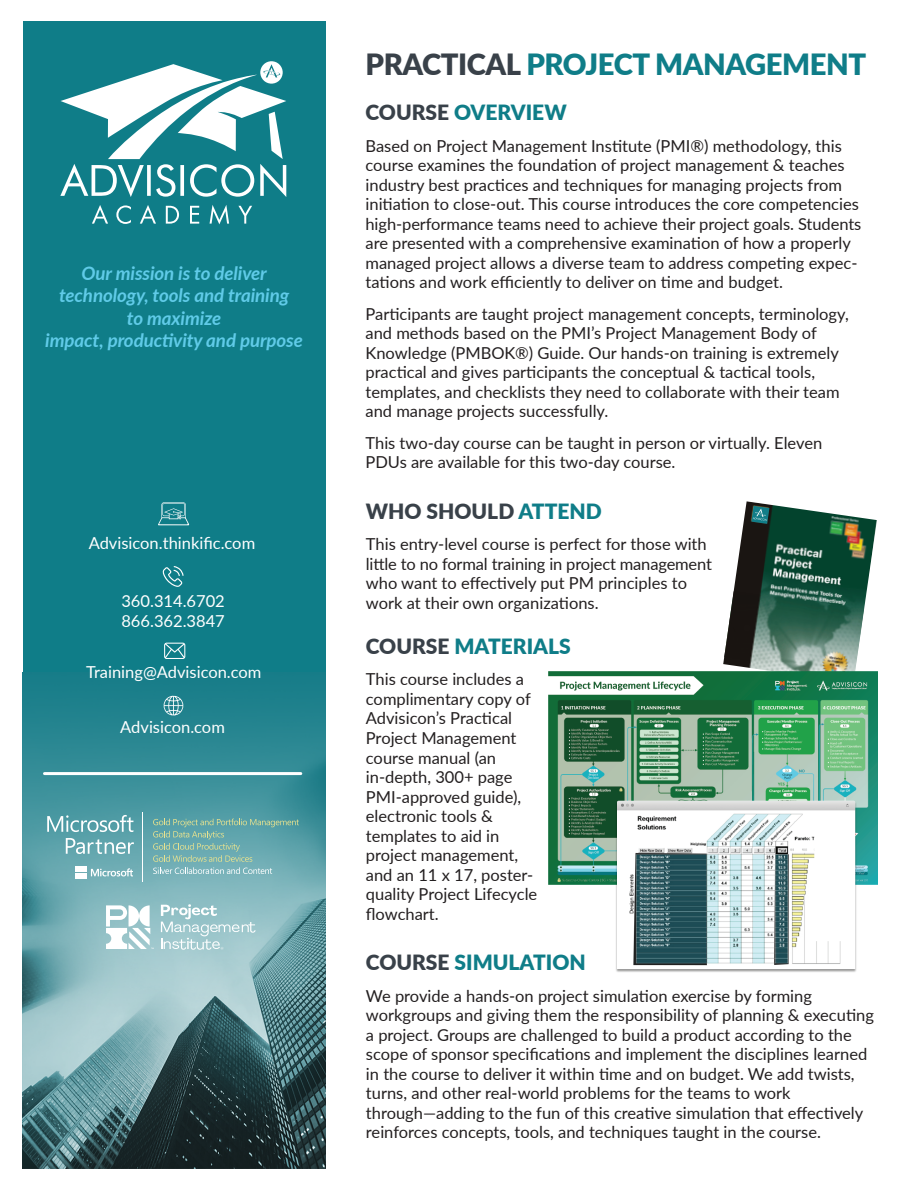
<style>
.page{position:relative;width:918px;height:1188px;background:#fff}
.page>*{position:absolute;margin:0;border:0;box-sizing:border-box;transform-origin:0 0}
.t1{font:900 29.25px "Lato";letter-spacing:-.015em;color:#0f7d88}
.t2{font:900 21px "Lato";color:#0f7d88}
.t3{font:900 21px "Lato";color:#394149}
.t4{font:italic 700 18.75px/22.5px "Lato";letter-spacing:-.005em;color:#60cbe8;text-align:center}
.t5{font:16.5px/19.5px "Lato";color:#231f20}
.t6{font:16.5px/19.8px "Lato";color:#fff}
.s1{color:#394149}
.s2{color:#0f7d88}
</style>
<div class="page">
<div style="left:23px;top:21px;width:303px;height:1147px;background:#0f7d88"></div>
<img style="left:23px;top:686px;width:303px;height:482px">
<hr style="left:44px;top:772px;width:257px;height:3px;background:#fff">
<svg style="left:164px;top:643px;width:21px;height:16px"></svg>
<svg style="left:163px;top:695px;width:21px;height:22px"></svg>
<svg style="left:163px;top:566px;width:21px;height:21px"></svg>
<svg style="left:158px;top:502px;width:31px;height:23px"></svg>
<svg style="left:47px;top:815px;width:86px;height:17px"></svg>
<svg style="left:66px;top:838px;width:68px;height:16px"></svg>
<hr style="left:142px;top:812px;width:1px;height:70px;background:#fff">
<svg style="left:153px;top:819px;width:146px;height:55px;background:#75afae"></svg>
<svg style="left:75px;top:866px;width:58px;height:13px"></svg>
<svg style="left:260px;top:61px;width:23px;height:23px"></svg>
<svg style="left:60px;top:64px;width:226px;height:133px"></svg>
<svg style="left:92px;top:205px;width:16px;height:19px"></svg>
<svg style="left:116px;top:205px;width:15px;height:19px"></svg>
<svg style="left:140px;top:205px;width:16px;height:19px"></svg>
<svg style="left:166px;top:206px;width:13px;height:18px"></svg>
<svg style="left:190px;top:206px;width:9px;height:18px"></svg>
<svg style="left:210px;top:205px;width:19px;height:19px"></svg>
<svg style="left:238px;top:206px;width:14px;height:18px"></svg>
<svg style="left:106px;top:905px;width:48px;height:44px;background:#cee3e5"></svg>
<svg style="left:161px;top:904px;width:95px;height:46px;background:#abced3"></svg>
<img style="left:733px;top:501px;width:144px;height:109px">
<img style="left:723px;top:591px;width:141px;height:80px">
<svg style="left:751px;top:506px;width:18px;height:18px"></svg>
<img style="left:548px;top:671px;width:329px;height:214px">
<img style="left:614px;top:800px;width:245px;height:172px">
<img style="left:617px;top:801px;width:239px;height:167px">
<img style="left:624px;top:812px;width:227px;height:154px">
<p class="t4" style="left:45px;top:261px;width:259px">Our mission is to deliver technology, tools and training<br>to maximize<br>impact, productivity and purpose</p>
<p class="t6" style="left:89px;top:532px;width:168px">Advisicon.thinkific.com</p>
<p class="t6" style="left:121px;top:590px;width:105px">360.314.6702<br>866.362.3847</p>
<p class="t6" style="left:86px;top:661px;width:177px">Training@Advisicon.com</p>
<p class="t6" style="left:120px;top:717px;width:106px">Advisicon.com</p>
<h1 class="t1" style="left:366px;top:43px;width:502px"><span class="s1">PRACTICAL</span> PROJECT MANAGEMENT</h1>
<p class="t2" style="left:366px;top:97px;width:203px"><span class="s1">COURSE</span> OVERVIEW</p>
<p class="t5" style="left:366px;top:135px;width:497px">Based on Project Management Institute (PMI®) methodology, this course examines the foundation of project management &amp; teaches industry best practices and techniques for managing projects from initiation to close-out. This course introduces the core competencies high-performance teams need to achieve their project goals. Students are presented with a comprehensive examination of how a properly managed project allows a diverse team to address competing expec&shy;tations and work efficiently to deliver on time and budget.</p>
<p class="t5" style="left:366px;top:303px;width:485px">Participants are taught project management concepts, terminology, and methods based on the PMI’s Project Management Body of Knowledge (PMBOK®) Guide. Our hands-on training is extremely practical and gives participants the conceptual &amp; tactical tools, templates, and checklists they need to collaborate with their team and manage projects successfully.</p>
<p class="t5" style="left:366px;top:432px;width:458px">This two-day course can be taught in person or virtually. Eleven<br>PDUs are available for this two-day course.</p>
<p class="t3" style="left:366px;top:496px;width:237px">WHO SHOULD <span class="s2">ATTEND</span></p>
<p class="t5" style="left:366px;top:534px;width:348px">This entry-level course is perfect for those with little to no formal training in project management who want to effectively put PM principles to work at their own organizations.</p>
<p class="t2" style="left:366px;top:631px;width:206px"><span class="s1">COURSE</span> MATERIALS</p>
<p class="t5" style="left:366px;top:669px;width:173px">This course includes a complimentary copy of<br>Advisicon’s Practical<br>Project Management course manual (an in-depth, 300+ page<br>PMI-approved guide), electronic tools &amp; templates to aid in project management, and an 11 x 17, poster&shy;quality Project Lifecycle flowchart.</p>
<p class="t2" style="left:366px;top:947px;width:221px"><span class="s1">COURSE</span> SIMULATION</p>
<p class="t5" style="left:366px;top:985px;width:510px">We provide a hands-on project simulation exercise by forming workgroups and giving them the responsibility of planning &amp; executing a project. Groups are challenged to build a product according to the scope of sponsor specifications and implement the disciplines learned in the course to deliver it within time and on budget. We add twists, turns, and other real-world problems for the teams to work through—adding to the fun of this creative simulation that effectively reinforces concepts, tools, and techniques taught in the course.</p>
</div>
